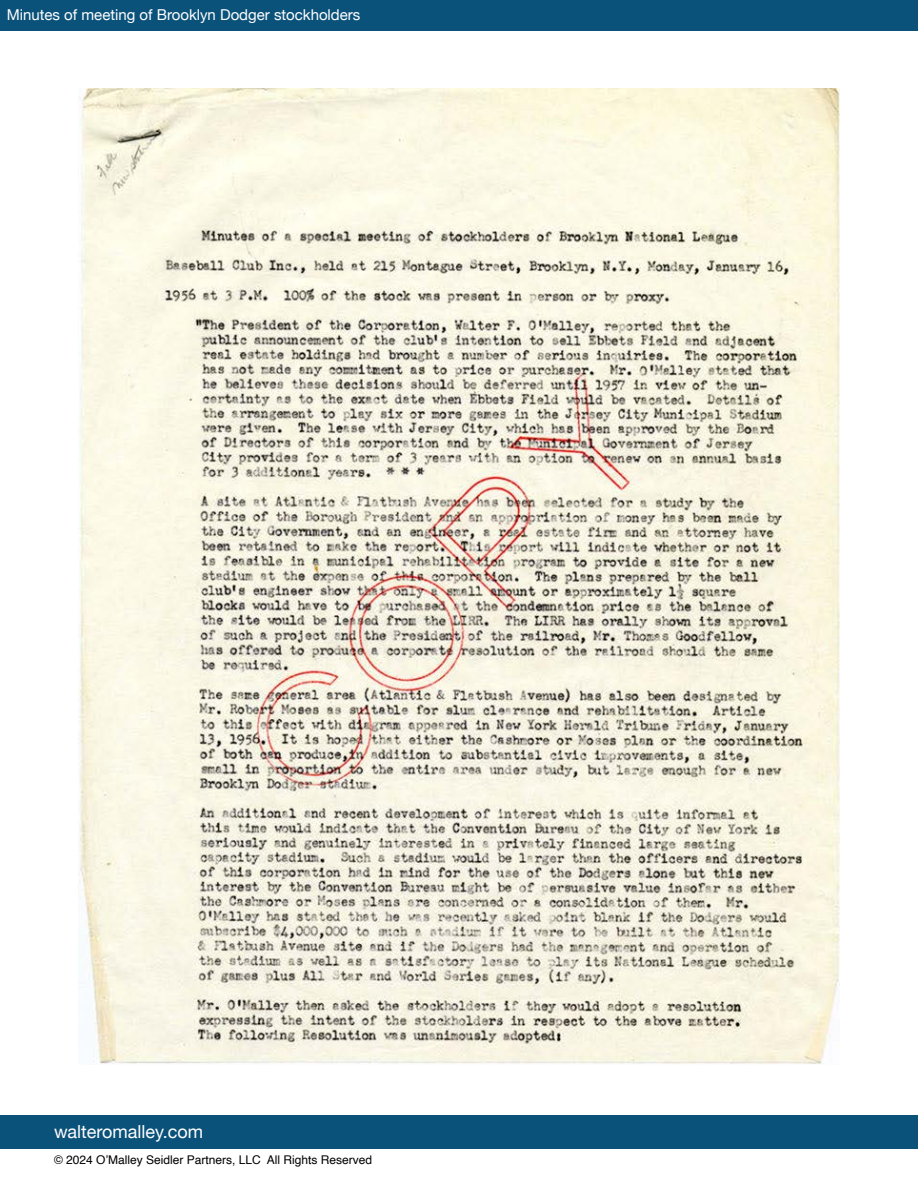
<style>
.page{position:relative;width:918px;height:1188px;background:#fff}
.page>*{position:absolute;margin:0;border:0;box-sizing:border-box;transform-origin:0 0}
.t1{font:18px "Helvetica Neue";color:#fff}
.t2{font:15px "Helvetica Neue";color:#fff}
.t3{font:12px "Helvetica";color:#000}
</style>
<div class="page">
<div style="left:0;top:0;width:918px;height:30px;background:#0b527b"></div>
<div style="left:0;top:1116px;width:918px;height:33px;background:#0b527b"></div>
<img style="left:78px;top:88px;width:762px;height:976px">
<p class="t2" style="left:7px;top:4px;width:355px">Minutes of meeting of Brooklyn Dodger stockholders</p>
<h1 class="t1" style="left:54px;top:1118px;width:151px">walteromalley.com</h1>
<p class="t3" style="left:54px;top:1150px;width:320px">© 2024 O’Malley Seidler Partners, LLC All Rights Reserved</p>
</div>
